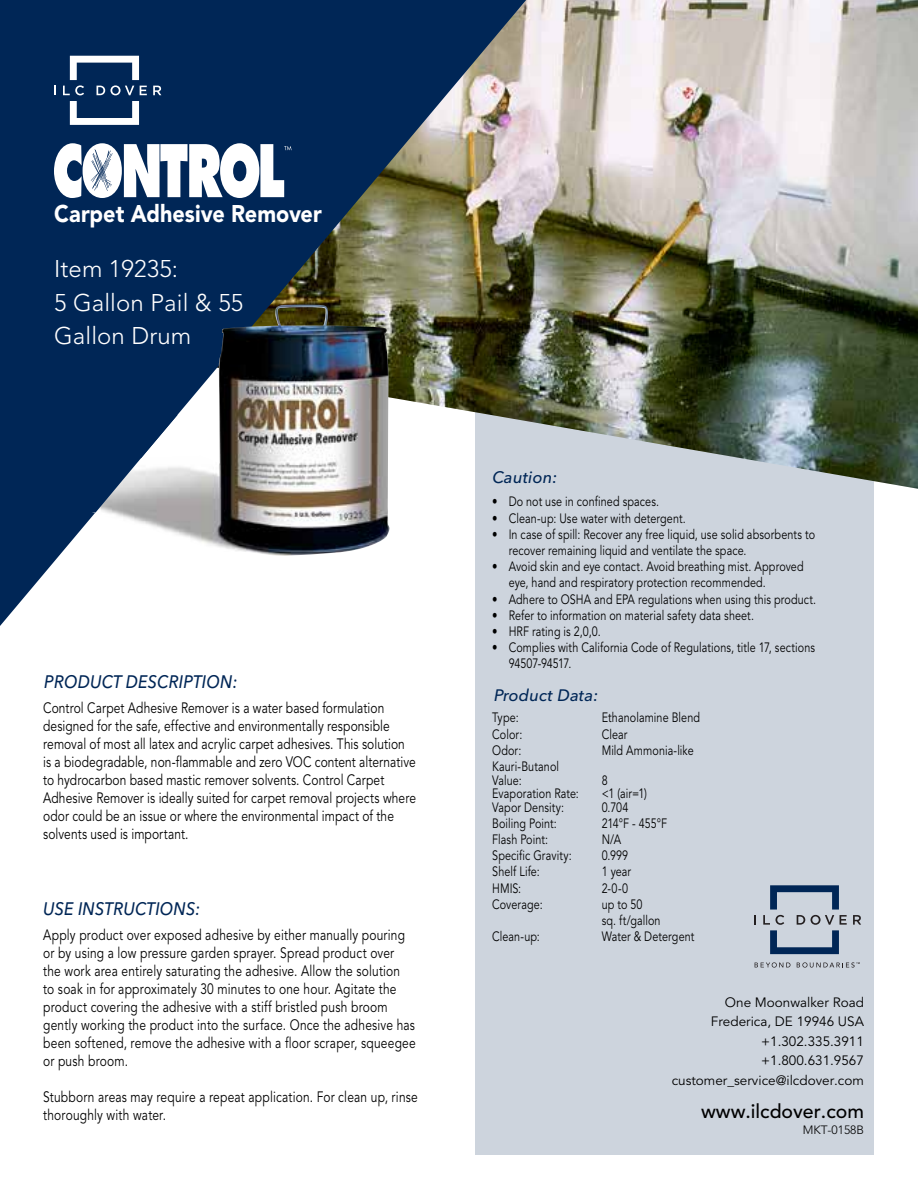
<style>
.page{position:relative;width:918px;height:1188px;background:#fff}
.page>*{position:absolute;margin:0;border:0;box-sizing:border-box;transform-origin:0 0}
.t1{font:300 24px/33.6px "Avenir";letter-spacing:.005em;color:#fff}
.t2{font:900 24px "Avenir";color:#fff;scale:.9 1}
.t3{font:500 19.5px "Avenir";color:#000}
.t4{font:italic 500 18px "Avenir Next LT Pro";letter-spacing:.01em;color:#002656;scale:.9 1}
.t5{font:italic 500 16.5px "Avenir Next LT Pro";letter-spacing:.01em;color:#002656}
.t6{font:15px/18px "Avenir";letter-spacing:.01em;color:#000;scale:.8 1}
.t7{font:13.5px/16.2px "Avenir";letter-spacing:.01em;color:#000;scale:.8 1}
.t8{font:13.5px/19.5px "Avenir";letter-spacing:.01em;color:#000;text-align:right}
.t9{font:300 12px "Avenir";color:#000}
</style>
<div class="page">
<div style="left:476px;top:374px;width:398px;height:781px;background:#cdd4dd"></div>
<img style="left:526px;top:0;width:392px;height:489px">
<svg style="left:0;top:0;width:526px;height:626px;fill:#002656"></svg>
<svg style="left:54px;top:86px;width:2px;height:9px"></svg>
<svg style="left:153px;top:86px;width:8px;height:9px"></svg>
<svg style="left:63px;top:56px;width:84px;height:39px"></svg>
<svg style="left:70px;top:101px;width:69px;height:24px"></svg>
<svg style="left:54px;top:143px;width:238px;height:55px"></svg>
<svg style="left:754px;top:915px;width:2px;height:10px"></svg>
<svg style="left:853px;top:915px;width:8px;height:10px"></svg>
<svg style="left:763px;top:885px;width:84px;height:69px"></svg>
<svg style="left:755px;top:962px;width:35px;height:6px"></svg>
<svg style="left:797px;top:962px;width:63px;height:6px"></svg>
<img style="left:47px;top:305px;width:343px;height:253px">
<svg style="left:42px;top:404px;width:136px;height:109px;background:#3b5679"></svg>
<h1 class="t2" style="left:54px;top:199px;width:299px">Carpet Adhesive Remover</h1>
<h1 class="t1" style="left:54px;top:252px;width:191px">Item 19235:<br>5 Gallon Pail &amp; 55<br>Gallon Drum</h1>
<p class="t4" style="left:44px;top:671px;width:216px">PRODUCT DESCRIPTION:</p>
<p class="t6" style="left:43px;top:700px;width:468px">Control Carpet Adhesive Remover is a water based formulation designed for the safe, effective and environmentally responsible removal of most all latex and acrylic carpet adhesives. This solution is a biodegradable, non-flammable and zero VOC content alternative to hydrocarbon based mastic remover solvents. Control Carpet Adhesive Remover is ideally suited for carpet removal projects where odor could be an issue or where the environmental impact of the solvents used is important.</p>
<p class="t4" style="left:43px;top:898px;width:176px">USE INSTRUCTIONS:</p>
<p class="t6" style="left:43px;top:926px;width:467px">Apply product over exposed adhesive by either manually pouring or by using a low pressure garden sprayer. Spread product over<br>the work area entirely saturating the adhesive. Allow the solution<br>to soak in for approximately 30 minutes to one hour. Agitate the product covering the adhesive with a stiff bristled push broom gently working the product into the surface. Once the adhesive has been softened, remove the adhesive with a floor scraper, squeegee or push broom.</p>
<p class="t6" style="left:43px;top:1088px;width:470px">Stubborn areas may require a repeat application. For clean up, rinse thoroughly with water.</p>
<p class="t5" style="left:493px;top:468px;width:66px">Caution:</p>
<p class="t7" style="left:492px;top:494px;width:210px">• Do not use in confined spaces.</p>
<p class="t7" style="left:492px;top:510px;width:244px">• Clean-up: Use water with detergent.</p>
<p class="t7" style="left:509px;top:526px;width:385px;text-indent:-17px">• In case of spill: Recover any free liquid, use solid absorbents to recover remaining liquid and ventilate the space.</p>
<p class="t7" style="left:509px;top:559px;width:370px;text-indent:-17px">• Avoid skin and eye contact. Avoid breathing mist. Approved eye, hand and respiratory protection recommended.</p>
<p class="t7" style="left:492px;top:591px;width:407px">• Adhere to OSHA and EPA regulations when using this product.</p>
<p class="t7" style="left:492px;top:607px;width:329px">• Refer to information on material safety data sheet.</p>
<p class="t7" style="left:492px;top:624px;width:137px">• HRF rating is 2,0,0.</p>
<p class="t7" style="left:509px;top:640px;width:385px;text-indent:-17px">• Complies with California Code of Regulations, title 17, sections<br>94507-94517.</p>
<p class="t5" style="left:494px;top:685px;width:106px">Product Data:</p>
<p class="t7" style="left:492px;top:710px;width:35px">Type:</p>
<p class="t7" style="left:602px;top:710px;width:125px">Ethanolamine Blend</p>
<p class="t7" style="left:492px;top:726px;width:39px">Color:</p>
<p class="t7" style="left:602px;top:726px;width:34px">Clear</p>
<p class="t7" style="left:492px;top:743px;width:38px">Odor:</p>
<p class="t7" style="left:602px;top:743px;width:117px">Mild Ammonia-like</p>
<p class="t7" style="left:492px;top:760px;width:85px;line-height:13.5px">Kauri-Butanol<br>Value:</p>
<p class="t7" style="left:602px;top:772px;width:9px">8</p>
<p class="t7" style="left:492px;top:786px;width:110px">Evaporation Rate:</p>
<p class="t7" style="left:602px;top:786px;width:58px">&lt;1 (air=1)</p>
<p class="t7" style="left:492px;top:799px;width:92px">Vapor Density:</p>
<p class="t7" style="left:602px;top:799px;width:35px">0.704</p>
<p class="t7" style="left:492px;top:815px;width:82px">Boiling Point:</p>
<p class="t7" style="left:602px;top:815px;width:83px">214°F - 455°F</p>
<p class="t7" style="left:492px;top:832px;width:72px">Flash Point:</p>
<p class="t7" style="left:602px;top:832px;width:26px">N/A</p>
<p class="t7" style="left:492px;top:848px;width:101px">Specific Gravity:</p>
<p class="t7" style="left:602px;top:848px;width:35px">0.999</p>
<p class="t7" style="left:492px;top:864px;width:61px">Shelf Life:</p>
<p class="t7" style="left:602px;top:864px;width:38px">1 year</p>
<p class="t7" style="left:492px;top:880px;width:38px">HMIS:</p>
<p class="t7" style="left:602px;top:880px;width:35px">2-0-0</p>
<p class="t7" style="left:492px;top:896px;width:65px">Coverage:</p>
<p class="t7" style="left:602px;top:896px;width:75px">up to 50<br>sq. ft/gallon</p>
<p class="t7" style="left:492px;top:929px;width:61px">Clean-up:</p>
<p class="t7" style="left:602px;top:929px;width:117px">Water &amp; Detergent</p>
<p class="t8" style="left:672px;top:993px;width:194px">One Moonwalker Road<br>Frederica, DE 19946 USA +1.302.335.3911 +1.800.631.9567 customer_service@ilcdover.com</p>
<h2 class="t3" style="left:701px;top:1100px;width:164px">www.ilcdover.com</h2>
<p class="t9" style="left:803px;top:1123px;width:63px">MKT-0158B</p>
</div>
